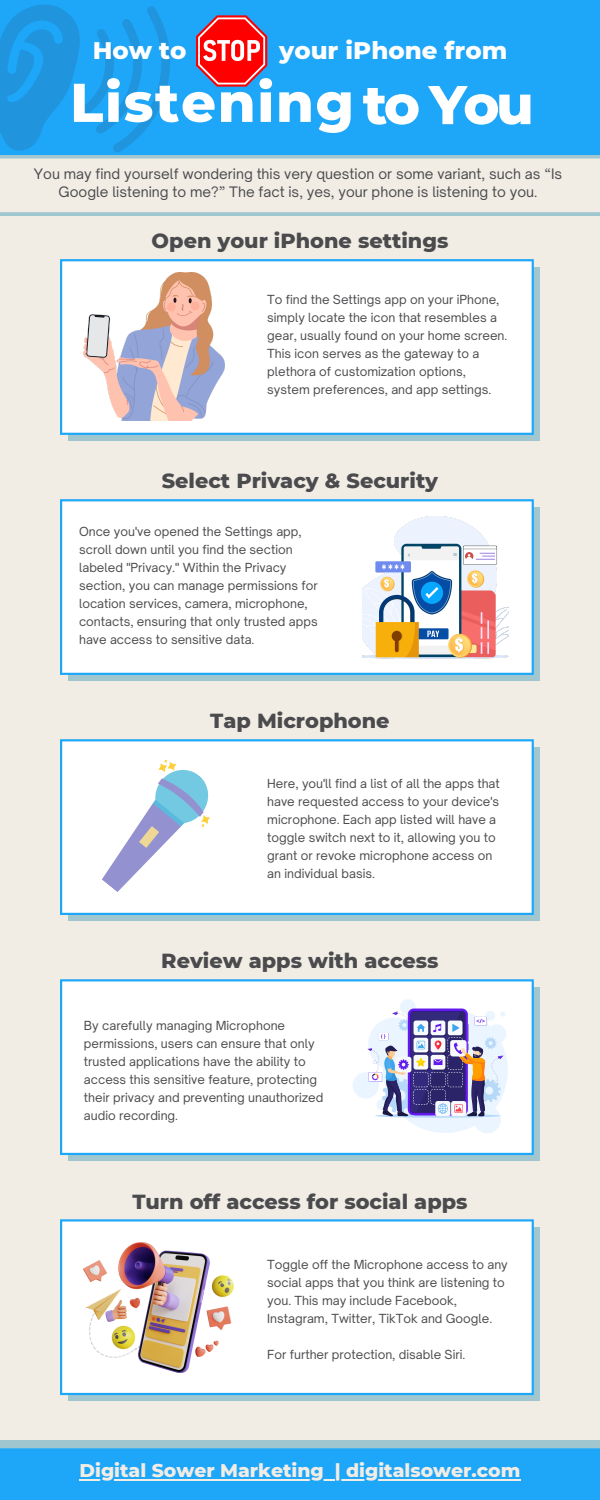
<style>
.page{position:relative;width:600px;height:1500px;background:#f1ede5}
.page>*{position:absolute;margin:0;border:0;box-sizing:border-box;transform-origin:0 0}
.t1{font:800 54.5px "Montserrat";letter-spacing:.03em;color:#fff}
.t2{font:800 24.5px "Montserrat";color:#fff}
.t3{font:800 20.8px "Montserrat";color:#4b4b4e}
.t4{font:800 18.8px "Montserrat";color:#f1ede5}
.t5{font:13.8px/18.8px "Open Sauce One";color:#4b4b4e;text-align:center}
.t6{font:12px/18px "Open Sauce One";color:#4b4b4e}
</style>
<div class="page">
<div style="left:0;top:0;width:600px;height:155px;background:#1ea6f9"></div>
<div style="left:68px;top:268px;width:472px;height:173px;background:#a0c6d0"></div>
<div style="left:60px;top:259px;width:474px;height:176px;background:#fff"></div>
<img style="left:84px;top:272px;width:140px;height:149px">
<div style="left:68px;top:748px;width:472px;height:173px;background:#a0c6d0"></div>
<div style="left:60px;top:739px;width:474px;height:176px;background:#fff"></div>
<div style="left:68px;top:508px;width:472px;height:173px;background:#a0c6d0"></div>
<div style="left:60px;top:499px;width:474px;height:176px;background:#fff"></div>
<img style="left:363px;top:516px;width:145px;height:142px">
<div style="left:68px;top:988px;width:472px;height:173px;background:#a0c6d0"></div>
<div style="left:60px;top:979px;width:474px;height:176px;background:#fff"></div>
<div style="left:68px;top:1228px;width:472px;height:173px;background:#a0c6d0"></div>
<div style="left:60px;top:1219px;width:474px;height:176px;background:#fff"></div>
<div style="left:0;top:1440px;width:600px;height:60px;background:#a0c6d0"></div>
<div style="left:0;top:1446px;width:600px;height:54px;background:#1ea6f9"></div>
<svg style="left:196px;top:15px;width:71px;height:72px;background:#d64e5d"></svg>
<svg style="left:0;top:155px;width:600px;height:60px"></svg>
<svg style="left:0;top:3px;width:174px;height:149px;background:#1e9eed"></svg>
<svg style="left:95px;top:759px;width:124px;height:138px;background:#dee6f1"></svg>
<svg style="left:352px;top:999px;width:157px;height:135px;background:#c1bfd8"></svg>
<img style="left:84px;top:1243px;width:149px;height:129px">
<hr style="left:80px;top:1479px;width:244px;height:1px;background:#f1ede5">
<hr style="left:335px;top:1479px;width:185px;height:1px;background:#f1ede5">
<h1 class="t2" style="left:93px;top:35px;width:95px">How to</h1>
<h1 class="t2" style="left:279px;top:35px;width:230px">your iPhone from</h1>
<h3 class="t1" style="left:70px;top:69px;width:285px">Listening</h3>
<p class="t1" style="left:363px;top:71px;width:172px">to You</p>
<p class="t5" style="left:34px;top:164px;width:530px">You may find yourself wondering this very question or some variant, such as “Is<br>Google listening to me?” The fact is, yes, your phone is listening to you.</p>
<h4 class="t3" style="left:152px;top:228px;width:298px">Open your iPhone settings</h4>
<h1 class="t6" style="left:267px;top:290px;width:242px">To find the Settings app on your iPhone, simply locate the icon that resembles a gear, usually found on your home screen.<br>This icon serves as the gateway to a plethora of customization options, system preferences, and app settings.</h1>
<p class="t3" style="left:162px;top:468px;width:278px">Select Privacy &amp; Security</p>
<h3 class="t6" style="left:79px;top:522px;width:240px">Once you've opened the Settings app, scroll down until you find the section labeled "Privacy." Within the Privacy section, you can manage permissions for location services, camera, microphone, contacts, ensuring that only trusted apps have access to sensitive data.</h3>
<h3 class="t3" style="left:210px;top:708px;width:181px">Tap Microphone</h3>
<p class="t6" style="left:267px;top:774px;width:234px">Here, you'll find a list of all the apps that have requested access to your device's microphone. Each app listed will have a toggle switch next to it, allowing you to grant or revoke microphone access on an individual basis.</p>
<p class="t3" style="left:161px;top:948px;width:279px">Review apps with access</p>
<p class="t6" style="left:84px;top:1016px;width:241px">By carefully managing Microphone permissions, users can ensure that only trusted applications have the ability to access this sensitive feature, protecting their privacy and preventing unauthorized audio recording.</p>
<p class="t3" style="left:132px;top:1189px;width:337px">Turn off access for social apps</p>
<h3 class="t6" style="left:267px;top:1255px;width:242px">Toggle off the Microphone access to any social apps that you think are listening to you. This may include Facebook, Instagram, Twitter, TikTok and Google.</h3>
<p class="t6" style="left:267px;top:1345px;width:200px">For further protection, disable Siri.</p>
<p class="t4" style="left:80px;top:1459px;width:246px">Digital Sower Marketing</p>
<h3 class="t4" style="left:335px;top:1459px;width:187px">| digitalsower.com</h3>
</div>
